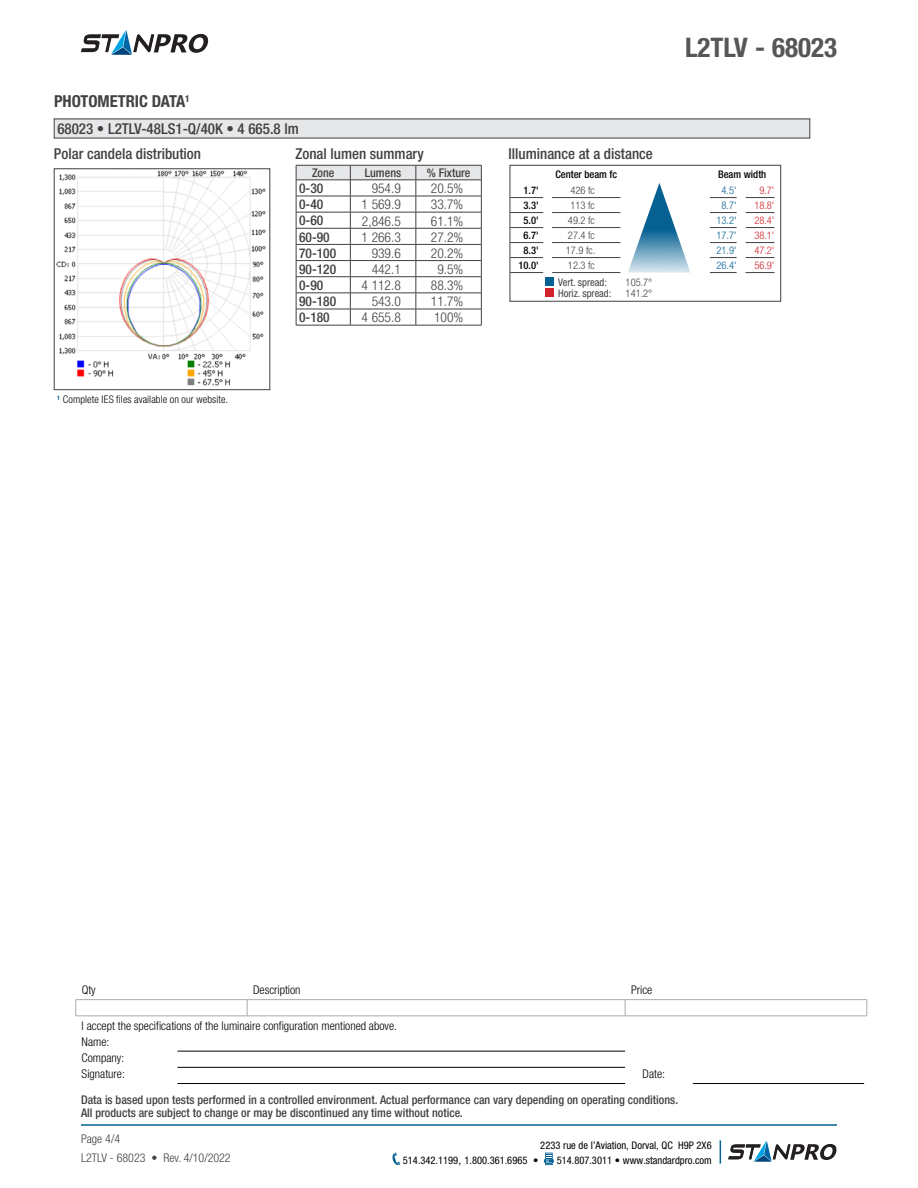
<style>
.page{position:relative;width:918px;height:1188px;background:#fff}
.page>*{position:absolute;margin:0;border:0;box-sizing:border-box;transform-origin:0 0}
.t1{font:700 condensed 27px "Helvetica Neue";color:#565659}
.t2{font:700 condensed 16.5px "Helvetica Neue";color:#414042}
.t3{font:500 condensed 15px "Helvetica Neue";color:#414042}
.t4{font:300 condensed 13.5px "Helvetica Neue";color:#414042}
.t5{font:500 condensed 13.5px "Helvetica Neue";color:#414042}
.t6{font:500 condensed 12px/13.5px "Helvetica Neue";color:#414042}
.t7{font:300 condensed 12px/16.2px "Helvetica Neue";color:#000}
.t8{font:300 condensed 12px/18.3px "Helvetica Neue";color:#414042}
.t9{font:condensed 10.5px "Helvetica Neue";color:#000}
.t10{font:300 condensed 10.5px "Helvetica Neue";color:#414042}
.t11{font:500 condensed 10.5px "Helvetica Neue";color:#000}
.t12{font:300 condensed 10.5px "Helvetica Neue";letter-spacing:.01em;color:#000}
.t13{font:300 condensed 10.5px "Helvetica Neue";color:#d2232a}
.t14{font:300 condensed 10.5px "Helvetica Neue";color:#066193}
.t15{font:condensed 10.5px "Helvetica Neue";color:#414042}
.s1{font-stretch:normal}
</style>
<div class="page">
<hr style="left:247px;top:999px;width:378px;height:1px;background:#a4acb3">
<hr style="left:625px;top:999px;width:242px;height:1px;background:#a4acb3">
<hr style="left:247px;top:1016px;width:378px;height:1px;background:#a4acb3">
<hr style="left:625px;top:1016px;width:242px;height:1px;background:#a4acb3">
<hr style="left:76px;top:999px;width:171px;height:1px;background:#a4acb3">
<svg style="left:75px;top:1000px;width:793px;height:16px"></svg>
<hr style="left:76px;top:1016px;width:171px;height:1px;background:#a4acb3">
<hr style="left:177px;top:1051px;width:448px;height:1px;background:#000">
<hr style="left:177px;top:1067px;width:448px;height:1px;background:#000">
<hr style="left:177px;top:1083px;width:448px;height:1px;background:#000">
<hr style="left:693px;top:1083px;width:171px;height:1px;background:#000">
<hr style="left:81px;top:1124px;width:756px;height:2px;background:#066193">
<svg style="left:720px;top:1140px;width:1px;height:24px"></svg>
<svg style="left:81px;top:30px;width:127px;height:25px"></svg>
<svg style="left:728px;top:1141px;width:109px;height:21px"></svg>
<svg style="left:392px;top:1153px;width:8px;height:12px"></svg>
<svg style="left:544px;top:1153px;width:10px;height:12px"></svg>
<div style="left:54px;top:119px;width:756px;height:19px;background:#e6e7e8"></div>
<svg style="left:296px;top:165px;width:186px;height:160px"></svg>
<hr style="left:296px;top:325px;width:54px;height:1px;background:#414042">
<hr style="left:350px;top:325px;width:66px;height:1px;background:#414042">
<hr style="left:416px;top:325px;width:66px;height:1px;background:#414042">
<hr style="left:552px;top:197px;width:68px;height:1px;background:#414042">
<svg style="left:746px;top:197px;width:29px;height:1px"></svg>
<hr style="left:552px;top:212px;width:68px;height:1px;background:#414042">
<svg style="left:746px;top:212px;width:29px;height:1px"></svg>
<hr style="left:552px;top:227px;width:68px;height:1px;background:#414042">
<svg style="left:746px;top:227px;width:29px;height:1px"></svg>
<hr style="left:552px;top:242px;width:68px;height:1px;background:#414042">
<svg style="left:746px;top:242px;width:29px;height:1px"></svg>
<hr style="left:552px;top:257px;width:68px;height:1px;background:#414042">
<svg style="left:746px;top:257px;width:29px;height:1px"></svg>
<hr style="left:510px;top:272px;width:33px;height:1px;background:#414042">
<hr style="left:552px;top:272px;width:68px;height:1px;background:#414042">
<hr style="left:510px;top:197px;width:33px;height:1px;background:#414042">
<hr style="left:510px;top:212px;width:33px;height:1px;background:#414042">
<hr style="left:510px;top:227px;width:33px;height:1px;background:#414042">
<hr style="left:510px;top:242px;width:33px;height:1px;background:#414042">
<hr style="left:510px;top:257px;width:33px;height:1px;background:#414042">
<svg style="left:583px;top:183px;width:154px;height:91px"></svg>
<svg style="left:746px;top:272px;width:29px;height:1px"></svg>
<div style="left:545px;top:277px;width:9px;height:9px;background:#066193"></div>
<div style="left:545px;top:288px;width:9px;height:9px;background:#d2232a"></div>
<div style="left:510px;top:165px;width:271px;height:136px;border:1px solid #414042"></div>
<img style="left:56px;top:171px;width:210px;height:215px">
<div style="left:54px;top:169px;width:216px;height:221px;border:1px solid #414042"></div>
<h2 class="t2" style="left:54px;top:91px;width:137px">PHOTOMETRIC DATA<sup>1</sup></h2>
<p class="t3" style="left:57px;top:120px;width:243px">68023 • L2TLV-48LS1-Q/40K • 4 665.8 lm</p>
<p class="t3" style="left:54px;top:145px;width:149px">Polar candela distribution</p>
<p class="t3" style="left:295px;top:145px;width:130px">Zonal lumen summary</p>
<p class="t3" style="left:508px;top:145px;width:146px">Illuminance at a distance</p>
<h1 class="t1" style="left:685px;top:31px;width:153px">L2TLV - 68023</h1>
<p class="t12" style="left:57px;top:394px;width:172px"><sup>1</sup> Complete IES files available on our website.</p>
<p class="t6" style="left:312px;top:166px;width:24px">Zone</p>
<p class="t6" style="left:365px;top:166px;width:38px">Lumens</p>
<p class="t6" style="left:427px;top:166px;width:45px">% Fixture</p>
<p class="t5" style="left:299px;top:180px;width:26px">0-30</p>
<p class="t4" style="left:372px;top:181px;width:31px">954.9</p>
<p class="t4" style="left:431px;top:181px;width:34px">20.5%</p>
<p class="t5" style="left:299px;top:196px;width:26px">0-40</p>
<p class="t4" style="left:362px;top:197px;width:41px">1 569.9</p>
<p class="t4" style="left:431px;top:197px;width:34px">33.7%</p>
<p class="t5" style="left:299px;top:213px;width:26px">0-60</p>
<p class="t4" style="left:362px;top:213px;width:40px">2,846.5</p>
<p class="t4" style="left:431px;top:213px;width:34px">61.1%</p>
<p class="t5" style="left:299px;top:229px;width:32px">60-90</p>
<p class="t4" style="left:362px;top:229px;width:41px">1 266.3</p>
<p class="t4" style="left:431px;top:229px;width:34px">27.2%</p>
<p class="t5" style="left:299px;top:245px;width:39px">70-100</p>
<p class="t4" style="left:372px;top:245px;width:31px">939.6</p>
<p class="t4" style="left:431px;top:245px;width:34px">20.2%</p>
<p class="t5" style="left:299px;top:261px;width:39px">90-120</p>
<p class="t4" style="left:372px;top:261px;width:31px">442.1</p>
<p class="t4" style="left:437px;top:261px;width:27px">9.5%</p>
<p class="t5" style="left:299px;top:277px;width:26px">0-90</p>
<p class="t4" style="left:362px;top:278px;width:41px">4 112.8</p>
<p class="t4" style="left:431px;top:278px;width:34px">88.3%</p>
<p class="t5" style="left:299px;top:293px;width:39px">90-180</p>
<p class="t4" style="left:372px;top:294px;width:31px">543.0</p>
<p class="t4" style="left:431px;top:294px;width:34px">11.7%</p>
<p class="t5" style="left:299px;top:309px;width:32px">0-180</p>
<p class="t4" style="left:362px;top:310px;width:41px">4 655.8</p>
<p class="t4" style="left:434px;top:310px;width:31px">100%</p>
<p class="t11" style="left:555px;top:168px;width:63px">Center beam fc</p>
<p class="t11" style="left:718px;top:168px;width:50px">Beam width</p>
<p class="t11" style="left:524px;top:184px;width:17px">1.7'</p>
<p class="t10" style="left:570px;top:184px;width:26px">426 fc</p>
<p class="t14" style="left:722px;top:184px;width:17px">4.5'</p>
<p class="t13" style="left:759px;top:184px;width:17px">9.7'</p>
<p class="t11" style="left:524px;top:199px;width:17px">3.3'</p>
<p class="t10" style="left:570px;top:199px;width:26px">113 fc</p>
<p class="t14" style="left:722px;top:199px;width:17px">8.7'</p>
<p class="t13" style="left:754px;top:199px;width:22px">18.8'</p>
<p class="t11" style="left:524px;top:214px;width:17px">5.0'</p>
<p class="t10" style="left:568px;top:214px;width:28px">49.2 fc</p>
<p class="t14" style="left:716px;top:214px;width:22px">13.2'</p>
<p class="t13" style="left:754px;top:214px;width:22px">28.4'</p>
<p class="t11" style="left:524px;top:229px;width:17px">6.7'</p>
<p class="t10" style="left:568px;top:229px;width:28px">27.4 fc</p>
<p class="t14" style="left:716px;top:229px;width:22px">17.7'</p>
<p class="t13" style="left:754px;top:229px;width:22px">38.1'</p>
<p class="t11" style="left:524px;top:244px;width:17px">8.3'</p>
<p class="t10" style="left:566px;top:244px;width:31px">17.9 fc.</p>
<p class="t14" style="left:716px;top:244px;width:22px">21.9'</p>
<p class="t13" style="left:754px;top:244px;width:22px">47.2'</p>
<p class="t11" style="left:518px;top:259px;width:22px">10.0'</p>
<p class="t10" style="left:568px;top:259px;width:28px">12.3 fc</p>
<p class="t14" style="left:716px;top:259px;width:22px">26.4'</p>
<p class="t13" style="left:754px;top:259px;width:22px">56.9'</p>
<p class="t15" style="left:558px;top:276px;width:50px">Vert. spread:</p>
<p class="t10" style="left:626px;top:276px;width:28px">105.7°</p>
<p class="t15" style="left:558px;top:287px;width:55px">Horiz. spread:</p>
<p class="t10" style="left:626px;top:287px;width:28px">141.2°</p>
<p class="t7" style="left:82px;top:982px;width:16px">Qty</p>
<p class="t7" style="left:253px;top:982px;width:49px">Description</p>
<p class="t7" style="left:631px;top:982px;width:23px">Price</p>
<p class="t7" style="left:82px;top:1017px;width:317px">I accept the specifications of the luminaire configuration mentioned above.<br>Name:<br>Company:<br>Signature:</p>
<p class="t7" style="left:643px;top:1066px;width:24px">Date:</p>
<p class="t6" style="left:81px;top:1093px;width:599px">Data is based upon tests performed in a controlled environment. Actual performance can vary depending on operating conditions.<br>All products are subject to change or may be discontinued any time without notice.</p>
<p class="t8" style="left:81px;top:1130px;width:151px">Page 4/4<br>L2TLV - 68023 • Rev. 4/10/2022</p>
<p class="t9" style="left:540px;top:1139px;width:173px">2233 rue de l’Aviation, Dorval, QC H9P 2X6</p>
<p class="t9" style="left:403px;top:1154px;width:137px">514.342.1199<span class="s1">,</span> 1.800.361.6965 •</p>
<p class="t9" style="left:557px;top:1154px;width:157px">514.807.3011 • www.standardpro.com</p>
</div>
